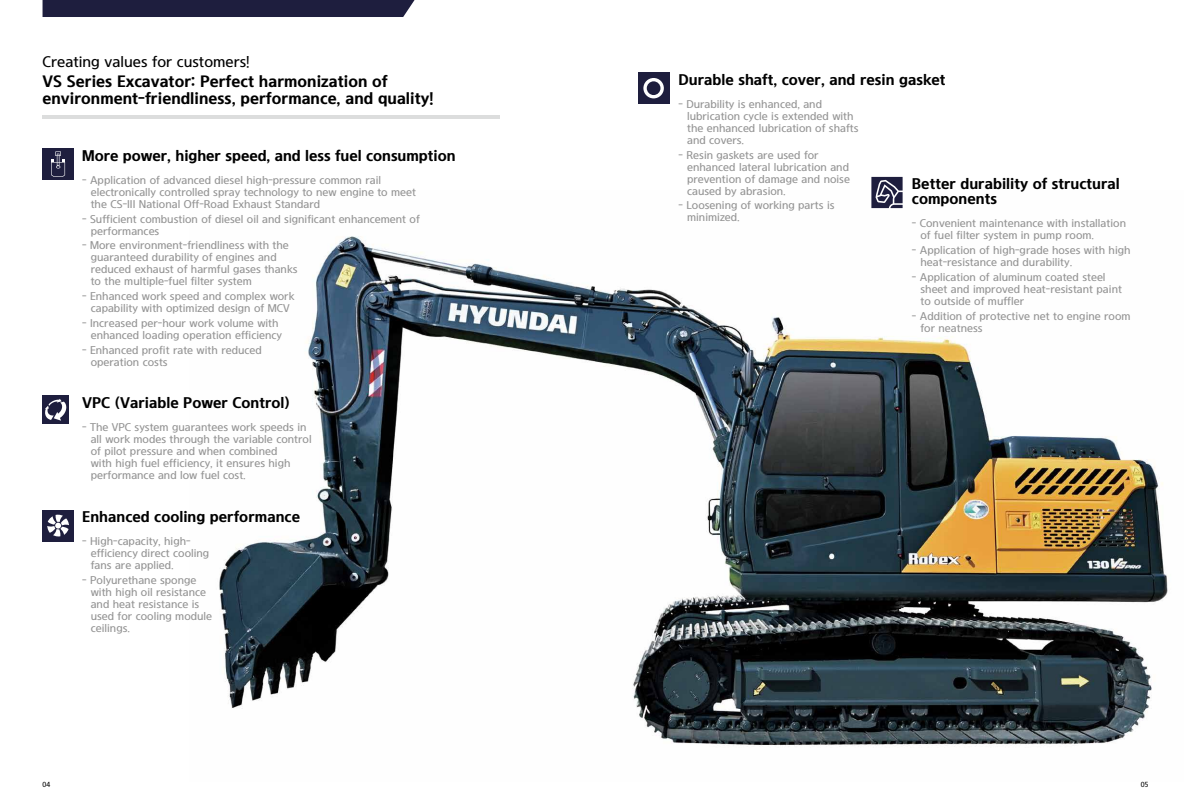
<style>
.page{position:relative;width:1191px;height:808px;background:#fff}
.page>*{position:absolute;margin:0;border:0;box-sizing:border-box;transform-origin:0 0}
.t1{font:16px/17px "HYUNDAI Bold";color:#000}
.t2{font:15px/15px "HYUNDAI Bold";color:#000}
.t3{font:15px "HYUNDAI Medium";color:#000}
.t4{font:11px/12px "HYUNDAI Medium";color:#949494}
.t5{font:7.2px "HYUNDAI Medium";color:#000}
</style>
<div class="page">
<img style="left:219px;top:192px;width:949px;height:555px">
<hr style="left:43px;top:115px;width:457px;height:3px;background:#dcdddd">
<div style="left:43px;top:149px;width:31px;height:31px;background:#1e1e3e"></div>
<svg style="left:51px;top:151px;width:14px;height:26px"></svg>
<svg style="left:871px;top:177px;width:31px;height:31px"></svg>
<div style="left:638px;top:73px;width:31px;height:31px;background:#1e1e3e"></div>
<svg style="left:643px;top:78px;width:21px;height:20px"></svg>
<div style="left:43px;top:396px;width:26px;height:28px;background:#1e1e3e"></div>
<svg style="left:45px;top:395px;width:21px;height:26px"></svg>
<div style="left:43px;top:510px;width:31px;height:31px;background:#1e1e3e"></div>
<svg style="left:47px;top:514px;width:22px;height:23px"></svg>
<div style="left:43px;top:0;width:371px;height:17px;background:#1e1e3e"></div>
<h2 class="t3" style="left:43px;top:52px;width:209px">Creating values for customers!</h2>
<h1 class="t1" style="left:43px;top:72px;width:392px">VS Series Excavator: Perfect harmonization of environment-friendliness, performance, and quality!</h1>
<h2 class="t2" style="left:82px;top:147px;width:375px">More power, higher speed, and less fuel consumption</h2>
<p class="t4" style="left:91px;top:174px;width:327px;text-indent:-9px">- Application of advanced diesel high-pressure common rail electronically controlled spray technology to new engine to meet the CS-III National Off-Road Exhaust Standard</p>
<p class="t4" style="left:91px;top:213px;width:331px;text-indent:-9px">- Sufficient combustion of diesel oil and significant enhancement of performances</p>
<p class="t4" style="left:91px;top:239px;width:208px;text-indent:-9px">- More environment-friendliness with the guaranteed durability of engines and reduced exhaust of harmful gases thanks to the multiple-fuel filter system</p>
<p class="t4" style="left:82px;top:290px;width:214px;text-align:center">- Enhanced work speed and complex work capability with optimized design of MCV</p>
<p class="t4" style="left:91px;top:317px;width:193px;text-indent:-9px">- Increased per-hour work volume with enhanced loading operation efficiency</p>
<p class="t4" style="left:91px;top:344px;width:173px;text-indent:-9px">- Enhanced profit rate with reduced operation costs</p>
<h2 class="t2" style="left:82px;top:395px;width:209px">VPC (Variable Power Control)</h2>
<p class="t4" style="left:91px;top:421px;width:222px;text-indent:-9px">- The VPC system guarantees work speeds in all work modes through the variable control of pilot pressure and when combined<br>with high fuel efficiency, it ensures high performance and low fuel cost.</p>
<h2 class="t2" style="left:82px;top:509px;width:219px">Enhanced cooling performance</h2>
<p class="t4" style="left:91px;top:535px;width:120px;text-indent:-9px">- High-capacity, high&shy;efficiency direct cooling fans are applied.</p>
<p class="t4" style="left:91px;top:574px;width:123px;text-indent:-9px">- Polyurethane sponge with high oil resistance and heat resistance is used for cooling module ceilings.</p>
<h2 class="t2" style="left:678px;top:71px;width:268px">Durable shaft, cover, and resin gasket</h2>
<p class="t4" style="left:687px;top:98px;width:173px;text-indent:-9px">- Durability is enhanced, and lubrication cycle is extended with the enhanced lubrication of shafts and covers.</p>
<p class="t4" style="left:687px;top:149px;width:164px;text-indent:-9px">- Resin gaskets are used for enhanced lateral lubrication and prevention of damage and noise caused by abrasion.</p>
<p class="t4" style="left:687px;top:199px;width:149px;text-indent:-9px">- Loosening of working parts is minimized.</p>
<h2 class="t2" style="left:912px;top:176px;width:209px">Better durability of structural components</h2>
<p class="t4" style="left:920px;top:217px;width:207px;text-indent:-9px">- Convenient maintenance with installation of fuel filter system in pump room.</p>
<p class="t4" style="left:920px;top:244px;width:212px;text-indent:-9px">- Application of high-grade hoses with high heat-resistance and durability.</p>
<p class="t4" style="left:920px;top:271px;width:203px;text-indent:-9px">- Application of aluminum coated steel sheet and improved heat-resistant paint to outside of muffler</p>
<p class="t4" style="left:920px;top:310px;width:212px;text-indent:-9px">- Addition of protective net to engine room for neatness</p>
<p class="t5" style="left:43px;top:780px;width:9px">04</p>
<p class="t5" style="left:1140px;top:780px;width:9px">05</p>
</div>
